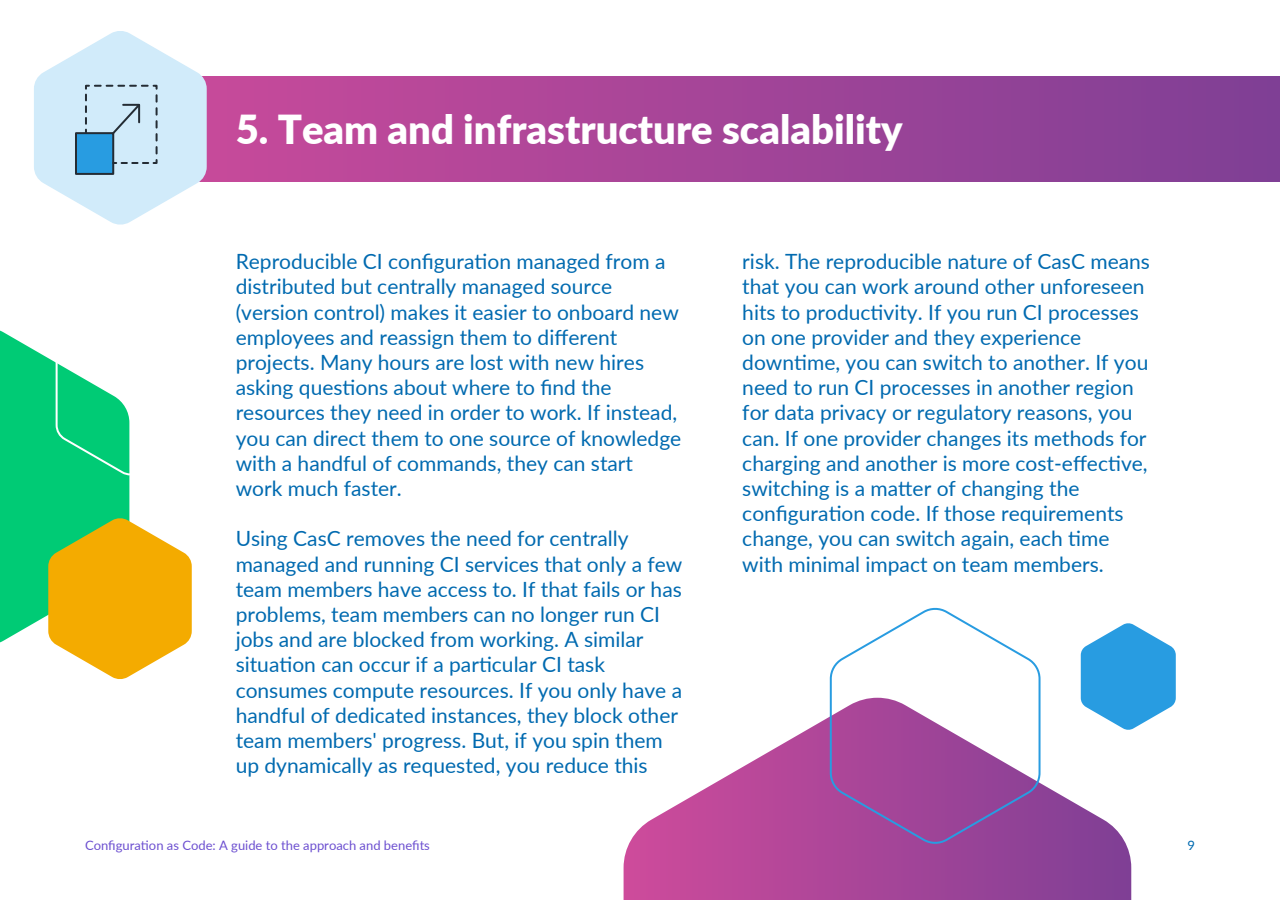
<style>
.page{position:relative;width:1280px;height:900px;background:#fff}
.page>*{position:absolute;margin:0;border:0;box-sizing:border-box;transform-origin:0 0}
.t1{font:900 40px "Lato";color:#fff}
.t2{font:21px/25.2px "Lato";color:#006ab0}
.t3{font:13px "Lato";color:#6c4fd0}
.t4{font:13px "Lato";color:#006ab0}
</style>
<div class="page">
<svg style="left:1081px;top:623px;width:95px;height:107px"></svg>
<svg style="left:624px;top:698px;width:507px;height:202px"></svg>
<svg style="left:0;top:330px;width:192px;height:349px"></svg>
<div style="left:96px;top:76px;width:1184px;height:106px;background:linear-gradient(to right,#ce4b9b,#7f3f95)"></div>
<svg style="left:34px;top:31px;width:173px;height:194px"></svg>
<svg style="left:829px;top:607px;width:213px;height:240px"></svg>
<h1 class="t1" style="left:236px;top:99px;width:669px">5. Team and infrastructure scalability</h1>
<p class="t2" style="left:236px;top:248px;width:447px">Reproducible CI configuration managed from a distributed but centrally managed source (version control) makes it easier to onboard new employees and reassign them to different projects. Many hours are lost with new hires asking questions about where to find the resources they need in order to work. If instead, you can direct them to one source of knowledge with a handful of commands, they can start work much faster.</p>
<p class="t2" style="left:236px;top:525px;width:448px">Using CasC removes the need for centrally managed and running CI services that only a few team members have access to. If that fails or has problems, team members can no longer run CI jobs and are blocked from working. A similar situation can occur if a particular CI task consumes compute resources. If you only have a handful of dedicated instances, they block other team members' progress. But, if you spin them up dynamically as requested, you reduce this</p>
<p class="t2" style="left:742px;top:248px;width:409px">risk. The reproducible nature of CasC means that you can work around other unforeseen hits to productivity. If you run CI processes on one provider and they experience downtime, you can switch to another. If you need to run CI processes in another region for data privacy or regulatory reasons, you can. If one provider changes its methods for charging and another is more cost-effective, switching is a matter of changing the configuration code. If those requirements change, you can switch again, each time with minimal impact on team members.</p>
<p class="t3" style="left:85px;top:836px;width:346px">Configuration as Code: A guide to the approach and benefits</p>
<p class="t4" style="left:1187px;top:836px;width:9px">9</p>
</div>
